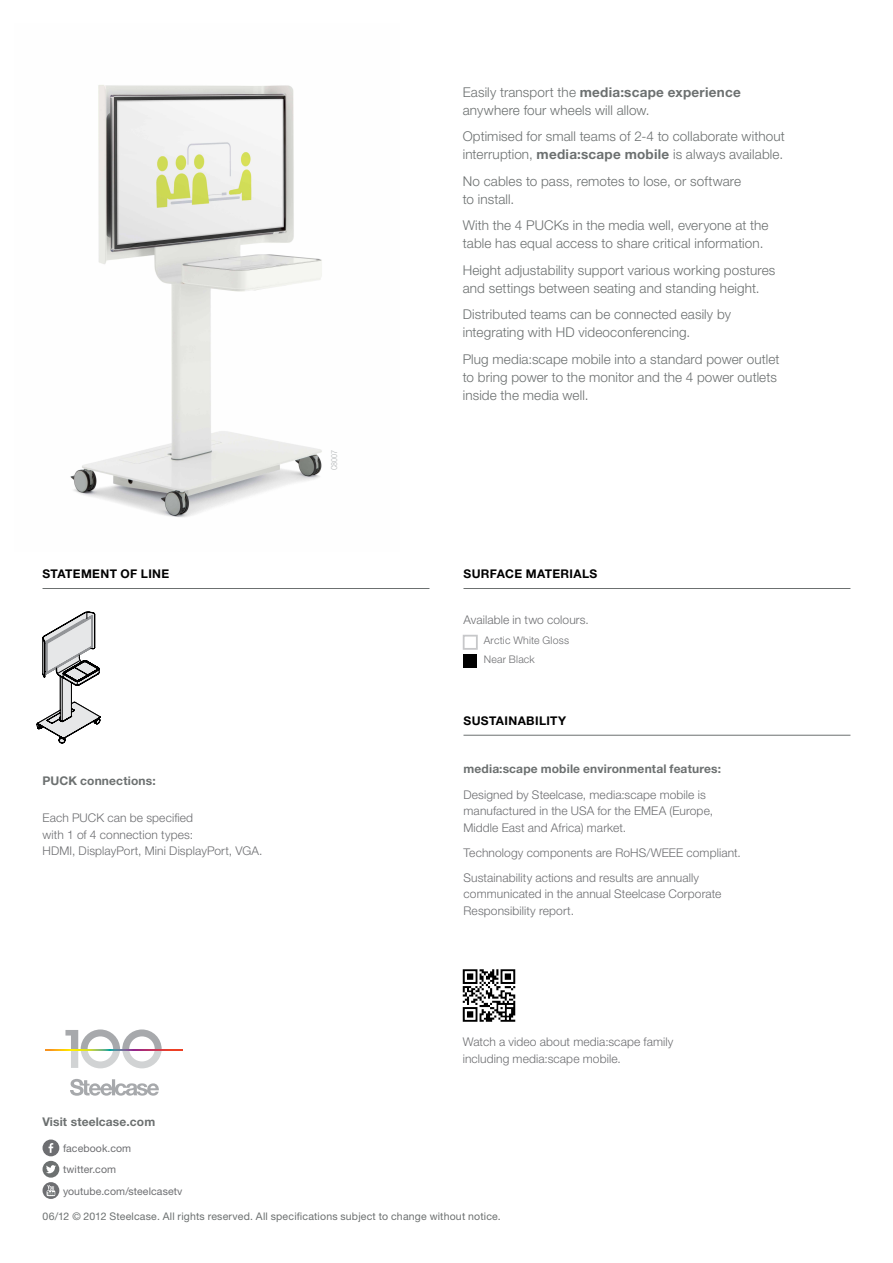
<style>
.page{position:relative;width:893px;height:1263px;background:#fff}
.page>*{position:absolute;margin:0;border:0;box-sizing:border-box;transform-origin:0 0}
.t1{font:300 13.5px/18px "Helvetica Neue LT Pro";letter-spacing:.01em;color:#6c7070}
.t2{font:300 12px/16.5px "Helvetica Neue LT Pro";letter-spacing:.01em;color:#6d6e71}
.t3{font:700 12px "Helvetica Neue LT Pro";letter-spacing:.01em;color:#6c7070}
.t4{font:700 12px "Helvetica Neue LT Pro";letter-spacing:.03em;color:#000}
.t5{font:10.5px "Helvetica Neue LT Pro";letter-spacing:.02em;color:#6c7070}
.t6{font:10.5px "Helvetica Neue LT Pro";letter-spacing:.01em;color:#6d6e71}
.t7{font:300 10.5px/18.8px "Helvetica Neue LT Pro";letter-spacing:.02em;color:#6d6e71}
.t8{font:300 condensed 8.25px "Helvetica Neue LT Pro";color:#b1b4b6}
.s1{font-weight:700}
</style>
<div class="page">
<hr style="left:463px;top:735px;width:387px;height:1px;background:#6c7070">
<hr style="left:463px;top:588px;width:387px;height:1px;background:#6c7070">
<hr style="left:43px;top:588px;width:386px;height:1px;background:#6c7070">
<div style="left:463px;top:635px;width:15px;height:15px;background:#d3d4d5"></div>
<svg style="left:65px;top:1029px;width:97px;height:39px"></svg>
<svg style="left:46px;top:1049px;width:136px;height:2px"></svg>
<svg style="left:70px;top:1079px;width:89px;height:17px"></svg>
<img style="left:70px;top:85px;width:252px;height:432px">
<svg style="left:36px;top:611px;width:65px;height:133px"></svg>
<svg style="left:463px;top:969px;width:52px;height:53px"></svg>
<div style="left:43px;top:1139px;width:16px;height:17px;background:#6d6e71;border-radius:50%"></div>
<svg style="left:49px;top:1143px;width:4px;height:10px"></svg>
<svg style="left:43px;top:1182px;width:16px;height:17px"></svg>
<svg style="left:47px;top:1185px;width:8px;height:11px"></svg>
<svg style="left:43px;top:1161px;width:16px;height:17px"></svg>
<div style="left:463px;top:635px;width:14px;height:14px;background:#fff;border:1px solid #c7c8ca"></div>
<div style="left:463px;top:654px;width:14px;height:14px;background:#000"></div>
<p class="t8" style="left:329px;top:470px;width:22px;rotate:-90deg">C8007</p>
<p class="t1" style="left:463px;top:83px;width:280px">Easily transport the <span class="s1">media:scape experience </span>anywhere four wheels will allow.</p>
<p class="t1" style="left:463px;top:127px;width:323px">Optimised for small teams of 2-4 to collaborate without interruption, <span class="s1">media:scape mobile</span> is always available.</p>
<p class="t1" style="left:463px;top:172px;width:280px">No cables to pass, remotes to lose, or software to install.</p>
<p class="t1" style="left:463px;top:216px;width:307px">With the 4 PUCKs in the media well, everyone at the table has equal access to share critical information.</p>
<p class="t1" style="left:463px;top:261px;width:314px">Height adjustability support various working postures and settings between seating and standing height.</p>
<p class="t1" style="left:463px;top:305px;width:270px">Distributed teams can be connected easily by integrating with HD videoconferencing.</p>
<p class="t1" style="left:463px;top:350px;width:318px">Plug media:scape mobile into a standard power outlet to bring power to the monitor and the 4 power outlets inside the media well.</p>
<p class="t4" style="left:43px;top:566px;width:18px">Statement</p>
<p class="t4" style="left:121px;top:566px;width:50px">OF LINE</p>
<p class="t4" style="left:463px;top:566px;width:135px">SURFACE MATERIALS</p>
<p class="t2" style="left:463px;top:611px;width:127px">Available in two colours.</p>
<p class="t7" style="left:484px;top:631px;width:87px">Arctic White Gloss<br>Near Black</p>
<p class="t3" style="left:43px;top:773px;width:115px">PUCK connections:</p>
<p class="t2" style="left:43px;top:810px;width:222px">Each PUCK can be specified<br>with 1 of 4 connection types:<br>HDMI, DisplayPort, Mini DisplayPort, VGA.</p>
<p class="t3" style="left:43px;top:1114px;width:114px">Visit steelcase.com</p>
<p class="t6" style="left:63px;top:1142px;width:70px">facebook.com</p>
<p class="t6" style="left:63px;top:1185px;width:121px">youtube.com/steelcasetv</p>
<p class="t6" style="left:63px;top:1163px;width:55px">twitter.com</p>
<p class="t4" style="left:463px;top:713px;width:26px">Sustainabilit</p>
<p class="t4" style="left:558px;top:713px;width:10px">y</p>
<p class="t3" style="left:463px;top:762px;width:259px">media:scape mobile environmental features:</p>
<p class="t2" style="left:463px;top:786px;width:251px">Designed by Steelcase, media:scape mobile is manufactured in the USA for the EMEA (Europe,<br>Middle East and Africa) market.</p>
<p class="t2" style="left:463px;top:839px;width:279px;line-height:25.2px">Technology components are RoHS/WEEE compliant.<br>Sustainability actions and results are annually</p>
<p class="t2" style="left:463px;top:885px;width:259px">communicated in the annual Steelcase Corporate<br>Responsibility report.</p>
<p class="t2" style="left:463px;top:1033px;width:212px">Watch a video about media:scape family including media:scape mobile.</p>
<p class="t5" style="left:43px;top:1210px;width:460px">06/12 © 2012 Steelcase. All rights reserved. All specifications subject to change without notice.</p>
</div>
